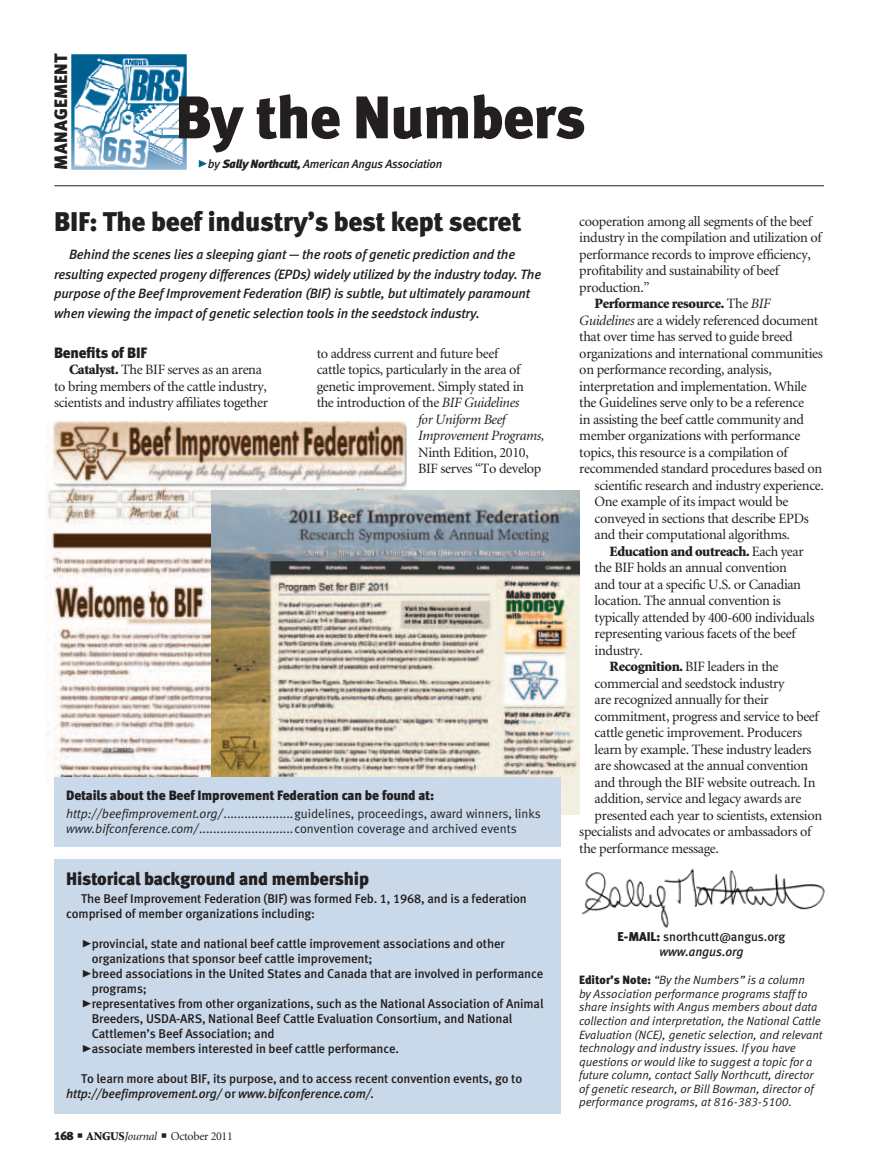
<style>
.page{position:relative;width:878px;height:1168px;background:#fff}
.page>*{position:absolute;margin:0;border:0;box-sizing:border-box;transform-origin:0 0}
.t1{font:60px "Meta Black LF";letter-spacing:-.015em;color:#231f20}
.column_headline{font:27px "Meta Black LF";letter-spacing:-.01em;color:#231f20}
.sidebar_headline{font:18px "Meta Black LF";letter-spacing:-.01em;color:#231f20}
.subhead{font:15px "Meta Black LF";letter-spacing:-.01em;color:#231f20}
.body_text{font:14.25px/16.5px "Minion";letter-spacing:-.025em;color:#231f20}
.body_text-2{font:italic 14.25px "Minion";letter-spacing:-.025em;color:#231f20}
.body_text-3{font:900 14.25px "Minion";letter-spacing:-.025em;color:#231f20}
.column_intro{font:italic 13.5px/19.5px "Meta Medium LF";letter-spacing:-.01em;color:#231f20}
.table_headline{font:13.5px "Meta Black LF";letter-spacing:-.01em;color:#231f20}
.sidebar_text{font:12.75px/15px "Meta Medium LF";letter-spacing:-.01em;color:#231f20}
.table_text{font:12.75px "Meta Normal LF";color:#231f20}
.t2{font:italic 12.75px "Meta Medium LF";letter-spacing:-.005em;color:#231f20}
.editor_s_note{font:italic 12px/13.5px "Meta Normal LF";color:#231f20}
.t3{font:italic 500 12px "Meta";letter-spacing:-.02em;color:#231f20}
.t4{font:12px "Minion";letter-spacing:-.025em;color:#231f20}
.s1{font-family:"Meta Black Caps Expert";font-weight:400;font-style:normal;font-size:21px;color:#005e90}
.s2{font-family:"Meta Medium LF";font-weight:400}
.s3{font-family:"Meta Black LF";font-weight:400}
.s4{font-weight:400}
.s5{font-weight:400;font-style:italic}
.s6{font-style:italic}
.s7{font-weight:900}
.s8{font-family:"Meta Black Caps Expert";font-size:21px}
.s9{font-family:"Meta Black LF"}
.s10{font-family:"Meta Black LF";font-style:normal}
</style>
<div class="page">
<img style="left:71px;top:54px;width:116px;height:116px">
<hr style="left:54px;top:185px;width:770px;height:1px;background:#231f20">
<img style="left:581px;top:868px;width:244px;height:60px">
<img style="left:46px;top:422px;width:360px;height:355px">
<img style="left:212px;top:490px;width:367px;height:324px">
<div style="left:54px;top:777px;width:507px;height:70px;background:#c9d9e9"></div>
<div style="left:54px;top:859px;width:507px;height:255px;background:#c9d9e9"></div>
<p class="sidebar_headline" style="left:50px;top:170px;width:118px;rotate:-90deg">MANAGEMENT</p>
<p class="t1" style="left:175px;top:81px;width:412px">By the Numbers</p>
<p class="t3" style="left:197px;top:156px;width:246px"><span class="s1">@</span><span class="s2">by</span> <span class="s3">Sally Northcutt,</span> American Angus Association</p>
<p class="column_headline" style="left:54px;top:205px;width:469px">BIF: The beef industry’s best kept secret</p>
<p class="column_intro" style="left:54px;top:244px;width:488px;text-indent:15px">Behind the scenes lies a sleeping giant — the roots of genetic prediction and the resulting expected progeny differences (EPDs) widely utilized by the industry today. The purpose of the Beef Improvement Federation (BIF) is subtle, but ultimately paramount when viewing the impact of genetic selection tools in the seedstock industry.</p>
<p class="body_text" style="left:579px;top:213px;width:244px">cooperation among all segments of the beef industry in the compilation and utilization of performance records to improve efficiency, profitability and sustainability of beef production.”</p>
<p class="body_text-3" style="left:594px;top:296px;width:178px">Performance resource. <span class="s4">The</span> <span class="s5">BIF</span></p>
<p class="body_text" style="left:579px;top:312px;width:240px"><span class="s6">Guidelines</span> are a widely referenced document</p>
<p class="body_text" style="left:579px;top:329px;width:215px">that over time has served to guide breed</p>
<p class="body_text" style="left:579px;top:345px;width:245px">organizations and international communities</p>
<p class="body_text" style="left:579px;top:362px;width:194px">on performance recording, analysis,</p>
<p class="body_text" style="left:579px;top:378px;width:229px">interpretation and implementation. While</p>
<p class="body_text" style="left:579px;top:395px;width:226px">the Guidelines serve only to be a reference</p>
<p class="body_text" style="left:579px;top:411px;width:226px">in assisting the beef cattle community and</p>
<p class="body_text" style="left:579px;top:428px;width:223px">member organizations with performance</p>
<p class="body_text" style="left:579px;top:444px;width:210px">topics, this resource is a compilation of</p>
<p class="body_text" style="left:579px;top:461px;width:244px">recommended standard procedures based on</p>
<p class="body_text" style="left:594px;top:477px;width:231px">scientific research and industry experience.</p>
<p class="body_text" style="left:594px;top:494px;width:195px">One example of its impact would be</p>
<p class="body_text" style="left:594px;top:510px;width:216px">conveyed in sections that describe EPDs</p>
<p class="body_text" style="left:594px;top:527px;width:197px">and their computational algorithms.</p>
<p class="body_text" style="left:594px;top:543px;width:221px;text-indent:15px"><span class="s7">Education and outreach.</span> Each year the BIF holds an annual convention<br>and tour at a specific U.S. or Canadian location. The annual convention is typically attended by 400-600 individuals representing various facets of the beef industry.</p>
<p class="body_text" style="left:609px;top:659px;width:170px"><span class="s7">Recognition.</span> BIF leaders in the</p>
<p class="body_text" style="left:594px;top:675px;width:191px">commercial and seedstock industry</p>
<p class="body_text" style="left:594px;top:692px;width:176px">are recognized annually for their</p>
<p class="body_text" style="left:594px;top:708px;width:226px">commitment, progress and service to beef</p>
<p class="body_text" style="left:594px;top:725px;width:209px">cattle genetic improvement. Producers</p>
<p class="body_text" style="left:594px;top:741px;width:218px">learn by example. These industry leaders</p>
<p class="body_text" style="left:594px;top:758px;width:215px">are showcased at the annual convention</p>
<p class="body_text" style="left:594px;top:774px;width:222px">and through the BIF website outreach. In</p>
<p class="body_text" style="left:594px;top:791px;width:208px">addition, service and legacy awards are</p>
<p class="body_text" style="left:594px;top:807px;width:229px">presented each year to scientists, extension</p>
<p class="body_text" style="left:579px;top:824px;width:233px">specialists and advocates or ambassadors of</p>
<p class="body_text" style="left:579px;top:840px;width:141px">the performance message.</p>
<p class="subhead" style="left:54px;top:343px;width:95px">Benefits of BIF</p>
<p class="body_text" style="left:54px;top:362px;width:215px;text-indent:15px"><span class="s7">Catalyst.</span> The BIF serves as an arena to bring members of the cattle industry, scientists and industry affiliates together</p>
<p class="body_text" style="left:316px;top:345px;width:183px">to address current and future beef</p>
<p class="body_text" style="left:316px;top:362px;width:205px">cattle topics, particularly in the area of</p>
<p class="body_text" style="left:316px;top:378px;width:209px">genetic improvement. Simply stated in</p>
<p class="body_text" style="left:316px;top:395px;width:204px">the introduction of the <span class="s6">BIF Guidelines</span></p>
<p class="body_text-2" style="left:418px;top:412px;width:89px">for Uniform Beef</p>
<p class="body_text-2" style="left:418px;top:428px;width:128px">Improvement Programs,</p>
<p class="body_text" style="left:418px;top:444px;width:112px">Ninth Edition, 2010,</p>
<p class="body_text" style="left:418px;top:461px;width:125px">BIF serves “To develop</p>
<p class="table_headline" style="left:66px;top:787px;width:369px">Details about the Beef Improvement Federation can be found at:</p>
<p class="table_text" style="left:66px;top:806px;width:476px"><span class="s6">http://beefimprovement.org/</span>....................guidelines, proceedings, award winners, links</p>
<p class="table_text" style="left:66px;top:821px;width:452px"><span class="s6">www.bifconference.com/</span>...........................convention coverage and archived events</p>
<p class="sidebar_headline" style="left:66px;top:868px;width:304px">Historical background and membership</p>
<p class="sidebar_text" style="left:66px;top:891px;width:462px;text-indent:15px">The Beef Improvement Federation (BIF) was formed Feb. 1, 1968, and is a federation comprised of member organizations including:</p>
<p class="sidebar_text" style="left:92px;top:936px;width:414px;text-indent:-10px"><span class="s8">@</span>provincial, state and national beef cattle improvement associations and other organizations that sponsor beef cattle improvement;</p>
<p class="sidebar_text" style="left:92px;top:966px;width:453px;text-indent:-11px"><span class="s8">@</span>breed associations in the United States and Canada that are involved in performance programs;</p>
<p class="sidebar_text" style="left:92px;top:996px;width:453px;text-indent:-11px"><span class="s8">@</span>representatives from other organizations, such as the National Association of Animal<br>Breeders, USDA-ARS, National Beef Cattle Evaluation Consortium, and National<br>Cattlemen’s Beef Association; and</p>
<p class="sidebar_text" style="left:81px;top:1041px;width:319px"><span class="s8">@</span>associate members interested in beef cattle performance.</p>
<p class="sidebar_text" style="left:66px;top:1071px;width:457px;text-indent:15px">To learn more about BIF, its purpose, and to access recent convention events, go to <span class="s6">http://beefimprovement.org/</span> or <span class="s6">www.bifconference.com/.</span></p>
<p class="sidebar_text" style="left:617px;top:929px;width:169px"><span class="s9">E-MAIL:</span> snorthcutt@angus.org</p>
<p class="t2" style="left:659px;top:944px;width:86px">www.angus.org</p>
<p class="editor_s_note" style="left:579px;top:973px;width:245px"><span class="s10">Editor’s Note:</span> “By the Numbers” is a column<br>by Association performance programs staff to share insights with Angus members about data collection and interpretation, the National Cattle Evaluation (NCE), genetic selection, and relevant technology and industry issues. If you have questions or would like to suggest a topic for a future column, contact Sally Northcutt, director of genetic research, or Bill Bowman, director of performance programs, at 816-383-5100.</p>
<p class="t4" style="left:54px;top:1130px;width:180px"><span class="s9">168</span> ■ <span class="s7">ANGUS</span><span class="s6">Journal</span> ■ October 2011</p>
</div>
